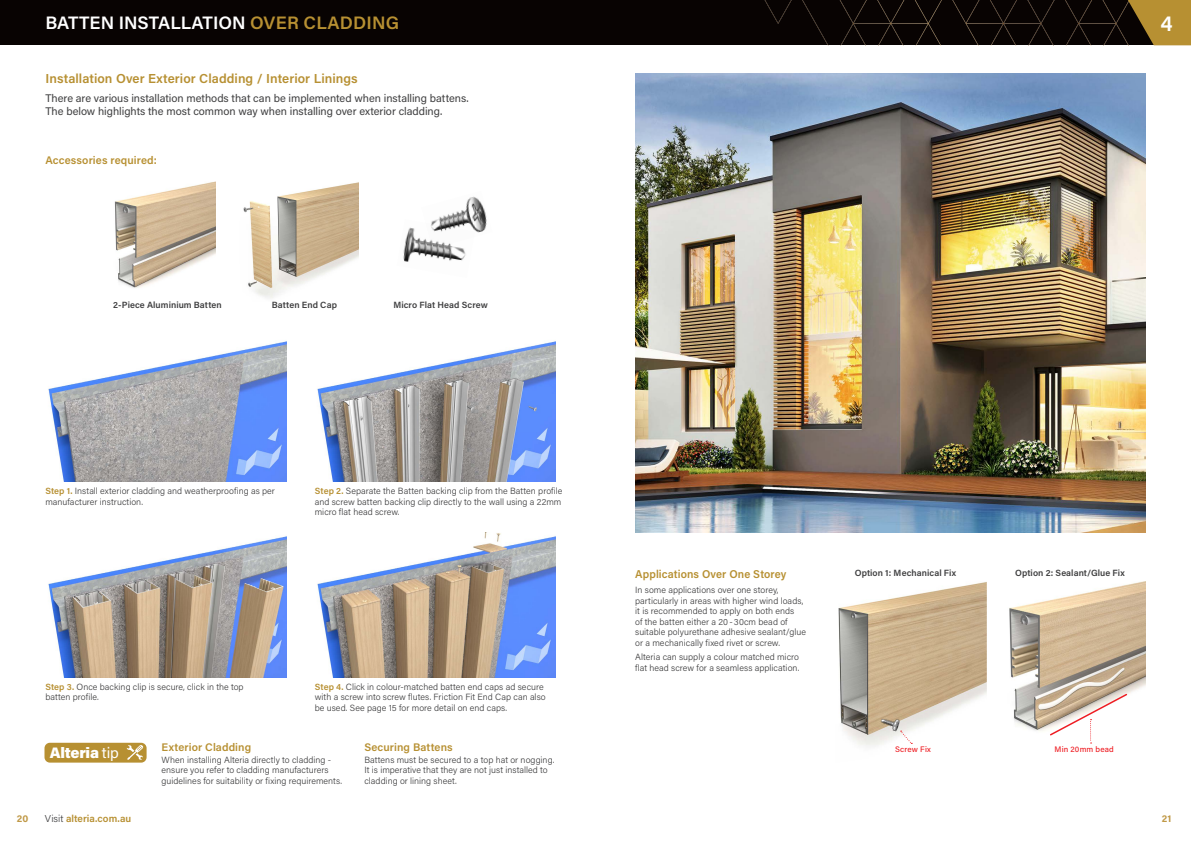
<style>
.page{position:relative;width:1191px;height:842px;background:#fff}
.page>*{position:absolute;margin:0;border:0;box-sizing:border-box;transform-origin:0 0}
.Main_Page_Heading__B{font:600 22px "Acumin Pro";color:#fff}
.Main_Page_Heading__B-2{font:600 18px "Acumin Pro";letter-spacing:.005em;color:#fff}
.t1{font:900 15.2px "Acumin Pro";letter-spacing:-.015em;color:#fff}
.Section_Para_Headers{font:600 13px "Acumin Pro";letter-spacing:.005em;color:#b79032}
.Sub_Headers_Bold_Gol{font:600 11.3px "Acumin Pro";letter-spacing:.01em;color:#b79032}
.Body_Large{font:11px/13px "Acumin Pro";letter-spacing:-.005em;color:#3e3e3f}
.Sub_Headers_Bold_Gol-2{font:600 11px "Acumin Pro";letter-spacing:.01em;color:#b79032}
.t2{font:600 10px "Acumin Pro";letter-spacing:.005em;color:#b79032}
.t3{font:700 10px "Acumin Pro";color:#c09947}
.Body_Regular{font:300 9px/10.5px "Acumin Pro";letter-spacing:.005em;color:#3e3e3f}
.Body_Bold{font:600 9px "Acumin Pro";letter-spacing:.01em;color:#3e3e3f}
.t4{font:500 8px "Acumin Pro";letter-spacing:.025em;color:#ee1d23}
.s1{color:#b79032}
.s2{font-weight:600;color:#b79032}
.s3{font-weight:400}
.s4{font-weight:300;color:#3e3e3f}
</style>
<div class="page">
<img style="left:48px;top:341px;width:238px;height:141px">
<img style="left:48px;top:536px;width:238px;height:141px">
<img style="left:317px;top:341px;width:239px;height:141px">
<img style="left:317px;top:533px;width:239px;height:144px">
<img style="left:635px;top:74px;width:510px;height:459px">
<img style="left:403px;top:227px;width:63px;height:35px">
<img style="left:421px;top:196px;width:66px;height:53px">
<div style="left:0;top:0;width:1191px;height:45px;background:#080302"></div>
<img style="left:764px;top:0;width:359px;height:45px">
<svg style="left:1123px;top:0;width:68px;height:45px"></svg>
<img style="left:838px;top:582px;width:148px;height:164px">
<img style="left:114px;top:181px;width:101px;height:107px">
<img style="left:243px;top:182px;width:115px;height:116px">
<div style="left:44px;top:743px;width:103px;height:20px;background:#b79032;border-radius:5px"></div>
<svg style="left:126px;top:745px;width:17px;height:15px"></svg>
<img style="left:876px;top:713px;width:24px;height:20px">
<img style="left:1009px;top:582px;width:136px;height:149px">
<svg style="left:900px;top:731px;width:12px;height:13px"></svg>
<svg style="left:1048px;top:692px;width:80px;height:51px"></svg>
<p class="Main_Page_Heading__B-2" style="left:45px;top:11px;width:355px">BATTEN INSTALLATION <span class="s1">OVER CLADDING</span></p>
<p class="Section_Para_Headers" style="left:45px;top:69px;width:314px">Installation Over Exterior Cladding / Interior Linings</p>
<p class="Body_Large" style="left:45px;top:91px;width:425px">There are various installation methods that can be implemented when installing battens.<br>The below highlights the most common way when installing over exterior cladding.</p>
<p class="Sub_Headers_Bold_Gol-2" style="left:45px;top:152px;width:113px">Accessories required:</p>
<p class="Body_Bold" style="left:113px;top:298px;width:110px">2-Piece Aluminium Batten</p>
<p class="Body_Bold" style="left:272px;top:298px;width:67px">Batten End Cap</p>
<p class="Body_Bold" style="left:393px;top:298px;width:96px">Micro Flat Head Screw</p>
<p class="Main_Page_Heading__B" style="left:1160px;top:8px;width:14px">4</p>
<p class="Body_Regular" style="left:45px;top:485px;width:231px"><span class="s2">Step 1.</span> Install exterior cladding and weatherproofing as per manufacturer instruction.</p>
<p class="Body_Regular" style="left:315px;top:485px;width:249px;text-align:justify"><span class="s2">Step 2.</span> Separate the Batten backing clip from the Batten profile and screw batten backing clip directly to the wall using a 22mm micro flat head screw.</p>
<p class="Body_Regular" style="left:45px;top:681px;width:200px"><span class="s2">Step 3.</span> Once backing clip is secure, click in the top batten profile.</p>
<p class="Body_Regular" style="left:315px;top:681px;width:232px"><span class="s2">Step 4.</span> Click in colour-matched batten end caps ad secure with a screw into screw flutes. Friction Fit End Cap can also be used. See page 15 for more detail on end caps.</p>
<p class="Sub_Headers_Bold_Gol" style="left:635px;top:566px;width:153px">Applications Over One Storey</p>
<p class="Body_Regular" style="left:635px;top:584px;width:172px">In some applications over one storey, particularly in areas with higher wind loads, it is recommended to apply on both ends<br>of the batten either a 20 - 30cm bead of suitable polyurethane adhesive sealant/glue or a mechanically fixed rivet or screw.</p>
<p class="Body_Regular" style="left:635px;top:651px;width:166px">Alteria can supply a colour matched micro flat head screw for a seamless application.</p>
<p class="Body_Bold" style="left:854px;top:567px;width:103px">Option 1: Mechanical Fix</p>
<p class="Body_Bold" style="left:1015px;top:567px;width:111px">Option 2: Sealant/Glue Fix</p>
<p class="Sub_Headers_Bold_Gol-2" style="left:162px;top:739px;width:91px">Exterior Cladding</p>
<p class="Body_Regular" style="left:162px;top:754px;width:182px">When installing Alteria directly to cladding - ensure you refer to cladding manufacturers guidelines for suitability or fixing requirements.</p>
<p class="Sub_Headers_Bold_Gol-2" style="left:364px;top:739px;width:90px">Securing Battens</p>
<p class="Body_Regular" style="left:364px;top:754px;width:192px">Battens must be secured to a top hat or nogging.<br>It is imperative that they are not just installed to cladding or lining sheet.</p>
<p class="t1" style="left:50px;top:741px;width:71px">Alteria <span class="s3">tip</span></p>
<p class="t4" style="left:895px;top:743px;width:37px">Screw Fix</p>
<p class="t4" style="left:1054px;top:743px;width:61px">Min 20mm bead</p>
<p class="t3" style="left:17px;top:812px;width:13px">20</p>
<p class="t2" style="left:45px;top:812px;width:88px"><span class="s4">Visit</span> alteria.com.au</p>
<p class="t3" style="left:1161px;top:812px;width:11px">21</p>
</div>
